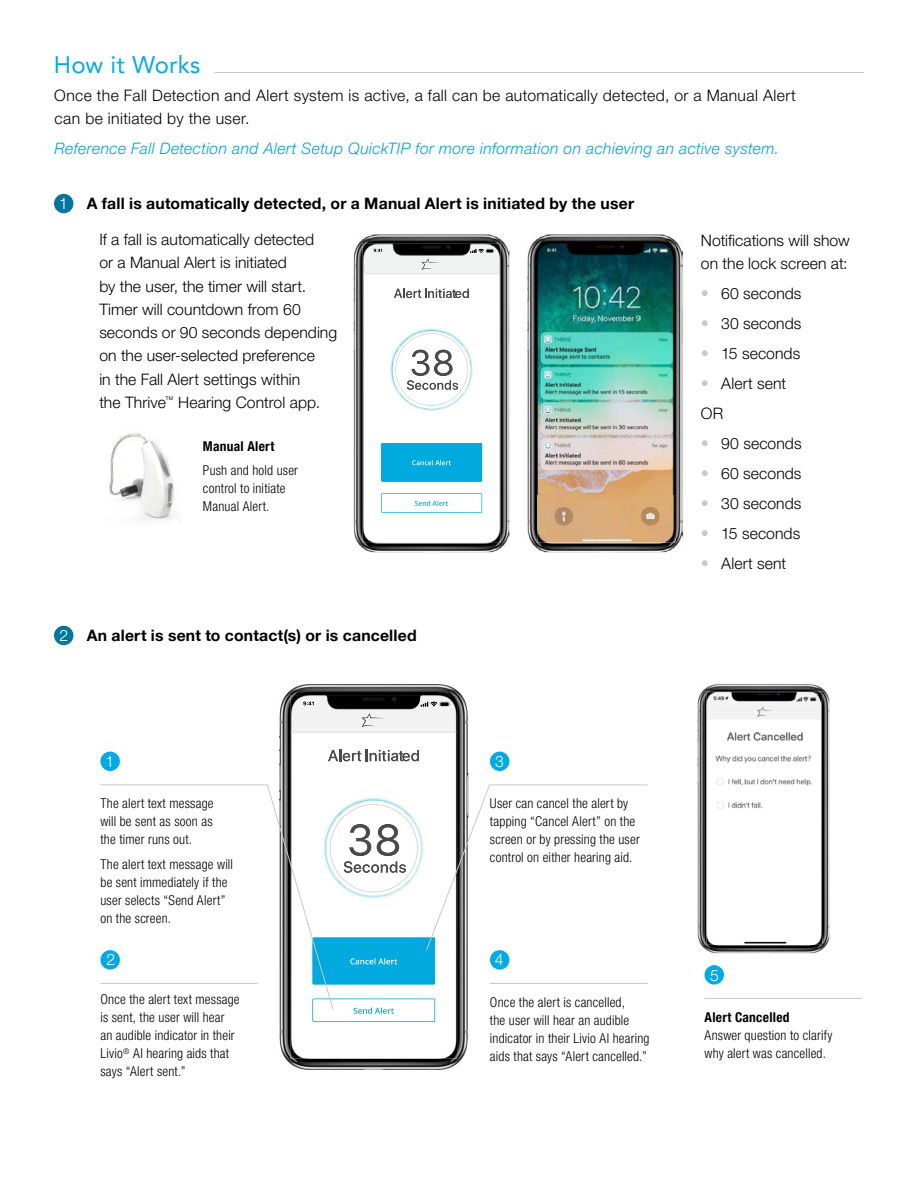
<style>
.page{position:relative;width:918px;height:1188px;background:#fff}
.page>*{position:absolute;margin:0;border:0;box-sizing:border-box;transform-origin:0 0}
.t1{font:24px "Avenir LT SLI Std Roman";letter-spacing:.01em;color:#00aae7}
.t2{font:300 15.75px/23.2px "Helvetica Neue LT Std";letter-spacing:.005em;color:#000}
.t3{font:300 15.75px/23.2px "Helvetica Neue LT Std";letter-spacing:.025em;color:#000}
.t4{font:700 15.75px "Helvetica Neue LT Std";letter-spacing:.015em;color:#000}
.t5{font:italic 300 15.75px "Helvetica Neue LT Std";letter-spacing:.025em;color:#00a0df}
.t6{font:300 15.75px "Helvetica Neue LT Std";color:#fff}
.t7{font:300 condensed 13.5px/18px "Helvetica Neue LT Std";letter-spacing:.015em;color:#000}
.t8{font:700 condensed 13.5px "Helvetica Neue LT Std";letter-spacing:.02em;color:#000}
.s1{font-weight:100;font-stretch:condensed;font-size:16.5px;color:#c7c9c8}
</style>
<div class="page">
<img style="left:109px;top:433px;width:68px;height:88px">
<img style="left:279px;top:684px;width:189px;height:386px">
<img style="left:290px;top:733px;width:167px;height:325px">
<img style="left:290px;top:695px;width:167px;height:38px">
<img style="left:361px;top:713px;width:23px;height:14px">
<svg style="left:421px;top:702px;width:30px;height:5px"></svg>
<svg style="left:303px;top:702px;width:11px;height:3px"></svg>
<svg style="left:328px;top:750px;width:91px;height:11px"></svg>
<img style="left:312px;top:999px;width:123px;height:23px">
<img style="left:354px;top:1007px;width:40px;height:7px">
<img style="left:354px;top:234px;width:155px;height:318px">
<img style="left:362px;top:275px;width:139px;height:268px">
<img style="left:362px;top:243px;width:139px;height:32px">
<img style="left:422px;top:258px;width:18px;height:12px">
<svg style="left:470px;top:249px;width:25px;height:4px"></svg>
<svg style="left:374px;top:249px;width:8px;height:3px"></svg>
<img style="left:385px;top:323px;width:93px;height:93px">
<svg style="left:394px;top:289px;width:75px;height:9px"></svg>
<svg style="left:395px;top:333px;width:73px;height:73px"></svg>
<img style="left:412px;top:350px;width:18px;height:26px">
<img style="left:434px;top:350px;width:19px;height:26px">
<div style="left:381px;top:443px;width:101px;height:39px;background:#00a9de"></div>
<img style="left:381px;top:493px;width:101px;height:20px">
<img style="left:412px;top:460px;width:39px;height:5px">
<img style="left:415px;top:501px;width:33px;height:5px">
<img style="left:527px;top:234px;width:156px;height:318px">
<img style="left:538px;top:243px;width:138px;height:300px">
<img style="left:536px;top:243px;width:138px;height:252px">
<hr style="left:214px;top:72px;width:650px;height:1px;background:#c7c9c8">
<svg style="left:334px;top:784px;width:314px;height:201px"></svg>
<svg style="left:100px;top:784px;width:234px;height:227px"></svg>
<div style="left:100px;top:752px;width:20px;height:19px;background:#00aae7;border-radius:50%"></div>
<hr style="left:100px;top:983px;width:158px;height:1px;background:#c7c9c8">
<div style="left:100px;top:950px;width:20px;height:20px;background:#00aae7;border-radius:50%"></div>
<div style="left:490px;top:752px;width:19px;height:19px;background:#00aae7;border-radius:50%"></div>
<hr style="left:490px;top:983px;width:158px;height:1px;background:#c7c9c8">
<div style="left:490px;top:950px;width:19px;height:20px;background:#00aae7;border-radius:50%"></div>
<hr style="left:705px;top:998px;width:157px;height:1px;background:#c7c9c8">
<div style="left:705px;top:965px;width:19px;height:20px;background:#00aae7;border-radius:50%"></div>
<div style="left:54px;top:194px;width:19px;height:19px;background:#0077a0;border-radius:50%"></div>
<div style="left:54px;top:626px;width:19px;height:19px;background:#0077a0;border-radius:50%"></div>
<img style="left:698px;top:684px;width:131px;height:269px">
<img style="left:706px;top:692px;width:116px;height:253px">
<img style="left:794px;top:696px;width:26px;height:6px">
<h1 class="t1" style="left:54px;top:51px;width:148px">How it Works</h1>
<p class="t3" style="left:54px;top:84px;width:743px">Once the Fall Detection and Alert system is active, a fall can be automatically detected, or a Manual Alert can be initiated by the user.</p>
<p class="t5" style="left:54px;top:140px;width:726px">Reference Fall Detection and Alert Setup QuickTIP for more information on achieving an active system.</p>
<p class="t6" style="left:59px;top:194px;width:10px">1</p>
<p class="t4" style="left:87px;top:194px;width:549px">A fall is automatically detected, or a Manual Alert is initiated by the user</p>
<p class="t2" style="left:99px;top:228px;width:239px">If a fall is automatically detected<br>or a Manual Alert is initiated<br>by the user, the timer will start.<br>Timer will countdown from 60 seconds or 90 seconds depending on the user-selected preference<br>in the Fall Alert settings within<br>the Thrive<sup>™</sup> Hearing Control app.</p>
<p class="t8" style="left:203px;top:438px;width:73px">Manual Alert</p>
<p class="t7" style="left:203px;top:461px;width:97px">Push and hold user control to initiate<br>Manual Alert.</p>
<p class="t6" style="left:60px;top:626px;width:10px">2</p>
<p class="t4" style="left:87px;top:626px;width:331px">An alert is sent to contact(s) or is cancelled</p>
<p class="t6" style="left:106px;top:752px;width:10px">1</p>
<p class="t7" style="left:100px;top:795px;width:115px;text-align:justify">The alert text message will be sent as soon as the timer runs out.</p>
<p class="t7" style="left:100px;top:855px;width:134px">The alert text message will be sent immediately if the user selects “Send Alert” on the screen.</p>
<p class="t6" style="left:106px;top:950px;width:10px">2</p>
<p class="t7" style="left:100px;top:990px;width:141px">Once the alert text message is sent, the user will hear an audible indicator in their<br>Livio<sup>®</sup> AI hearing aids that says “Alert sent.”</p>
<p class="t6" style="left:495px;top:752px;width:10px">3</p>
<p class="t7" style="left:490px;top:795px;width:151px">User can cancel the alert by tapping “Cancel Alert” on the screen or by pressing the user control on either hearing aid.</p>
<p class="t6" style="left:495px;top:949px;width:10px">4</p>
<p class="t7" style="left:490px;top:993px;width:161px">Once the alert is cancelled,<br>the user will hear an audible indicator in their Livio AI hearing aids that says “Alert cancelled.”</p>
<p class="t2" style="left:701px;top:228px;width:150px">Notifications will show on the lock screen at:</p>
<p class="t2" style="left:701px;top:282px;width:102px"><span class="s1">•</span> 60 seconds</p>
<p class="t2" style="left:701px;top:312px;width:102px"><span class="s1">•</span> 30 seconds</p>
<p class="t2" style="left:701px;top:342px;width:101px"><span class="s1">•</span> 15 seconds</p>
<p class="t2" style="left:701px;top:368px;width:87px;line-height:30px"><span class="s1">•</span> Alert sent<br>OR</p>
<p class="t2" style="left:701px;top:432px;width:102px"><span class="s1">•</span> 90 seconds</p>
<p class="t2" style="left:701px;top:462px;width:102px"><span class="s1">•</span> 60 seconds</p>
<p class="t2" style="left:701px;top:492px;width:102px"><span class="s1">•</span> 30 seconds</p>
<p class="t2" style="left:701px;top:522px;width:101px"><span class="s1">•</span> 15 seconds</p>
<p class="t2" style="left:701px;top:552px;width:87px"><span class="s1">•</span> Alert sent</p>
<p class="t6" style="left:710px;top:965px;width:10px">5</p>
<p class="t8" style="left:705px;top:1009px;width:87px">Alert Cancelled</p>
<p class="t7" style="left:705px;top:1026px;width:130px">Answer question to clarify why alert was cancelled.</p>
</div>
